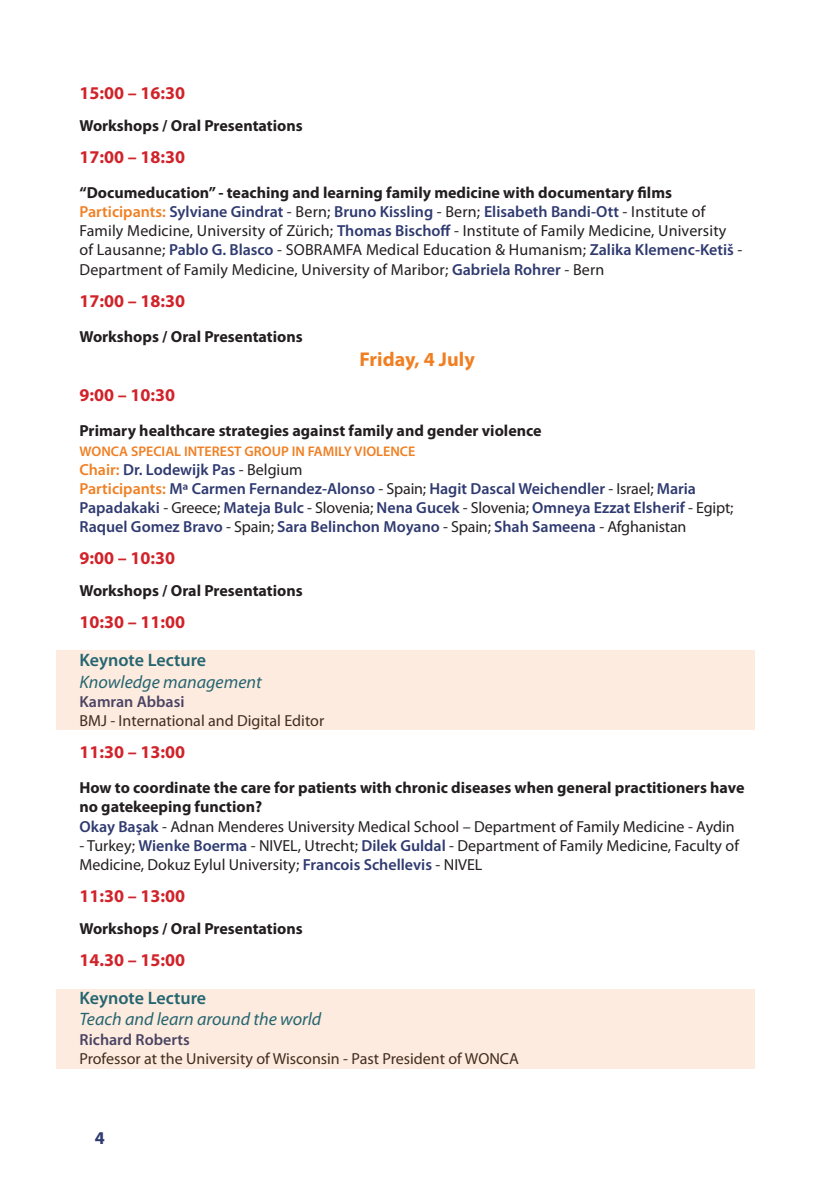
<style>
.page{position:relative;width:840px;height:1191px;background:#fff}
.page>*{position:absolute;margin:0;border:0;box-sizing:border-box;transform-origin:0 0}
.t1{font:700 20px "Myriad Pro";color:#f17f22}
.t2{font:700 18px "Myriad Pro";color:#d1232a}
.t3{font:italic 18px "Myriad Pro";color:#026180}
.t4{font:600 18px "Myriad Pro";color:#026180}
.t5{font:700 18px "Myriad Pro";color:#2f3a70}
.t6{font:16px/19.2px "Myriad Pro";color:#231f20}
.t7{font:700 16px/19.2px "Myriad Pro";color:#231f20}
.t8{font:600 16px/19.2px "Myriad Pro";color:#2f3a70}
.t9{font:600 14px "Myriad Pro";color:#f17f22}
.s1{font-weight:600;color:#f17f22}
.s2{font-weight:600;color:#2f3a70}
.s3{color:#f17f22}
.s4{font-weight:400;color:#231f20}
</style>
<div class="page">
<div style="left:56px;top:650px;width:698px;height:79px;background:#fcebde"></div>
<div style="left:56px;top:989px;width:698px;height:79px;background:#fcebde"></div>
<p class="t2" style="left:79px;top:81px;width:107px">15:00 – 16:30</p>
<p class="t7" style="left:79px;top:115px;width:225px">Workshops / Oral Presentations</p>
<p class="t2" style="left:79px;top:145px;width:107px">17:00 – 18:30</p>
<p class="t7" style="left:79px;top:182px;width:593px">“Documeducation” - teaching and learning family medicine with documentary films</p>
<p class="t6" style="left:79px;top:202px;width:664px"><span class="s1">Participants:</span> <span class="s2">Sylviane Gindrat</span> - Bern; <span class="s2">Bruno Kissling</span> - Bern; <span class="s2">Elisabeth Bandi-Ott</span> - Institute of Family Medicine, University of Zürich; <span class="s2">Thomas Bischoff</span> - Institute of Family Medicine, University of Lausanne; <span class="s2">Pablo G. Blasco</span> - SOBRAMFA Medical Education &amp; Humanism; <span class="s2">Zalika Klemenc-Ketiš</span> - Department of Family Medicine, University of Maribor; <span class="s2">Gabriela Rohrer</span> - Bern</p>
<p class="t2" style="left:79px;top:289px;width:107px">17:00 – 18:30</p>
<p class="t7" style="left:79px;top:326px;width:225px">Workshops / Oral Presentations</p>
<p class="t1" style="left:359px;top:346px;width:117px">Friday, 4 July</p>
<p class="t2" style="left:79px;top:383px;width:97px">9:00 – 10:30</p>
<p class="t7" style="left:79px;top:421px;width:463px">Primary healthcare strategies against family and gender violence</p>
<p class="t9" style="left:79px;top:442px;width:337px">WONCA SPECIAL INTEREST GROUP IN FAMILY VIOLENCE</p>
<p class="t8" style="left:79px;top:459px;width:224px"><span class="s3">Chair:</span> Dr. Lodewijk Pas <span class="s4">- Belgium</span></p>
<p class="t8" style="left:79px;top:478px;width:655px"><span class="s3">Participants:</span> Mª Carmen Fernandez-Alonso <span class="s4">- Spain;</span> Hagit Dascal Weichendler <span class="s4">- Israel;</span> Maria<br>Papadakaki <span class="s4">- Greece;</span> Mateja Bulc <span class="s4">- Slovenia;</span> Nena Gucek <span class="s4">- Slovenia;</span> Omneya Ezzat Elsherif <span class="s4">- Egipt;<br></span>Raquel Gomez Bravo <span class="s4">- Spain;</span> Sara Belinchon Moyano <span class="s4">- Spain;</span> Shah Sameena <span class="s4">- Afghanistan</span></p>
<p class="t2" style="left:79px;top:546px;width:97px">9:00 – 10:30</p>
<p class="t7" style="left:79px;top:581px;width:225px">Workshops / Oral Presentations</p>
<p class="t2" style="left:79px;top:610px;width:107px">10:30 – 11:00</p>
<p class="t4" style="left:79px;top:648px;width:128px">Keynote Lecture</p>
<p class="t3" style="left:79px;top:670px;width:184px">Knowledge management</p>
<p class="t8" style="left:79px;top:691px;width:106px">Kamran Abbasi</p>
<p class="t6" style="left:79px;top:711px;width:246px">BMJ - International and Digital Editor</p>
<p class="t2" style="left:79px;top:740px;width:107px">11:30 – 13:00</p>
<p class="t7" style="left:79px;top:777px;width:666px">How to coordinate the care for patients with chronic diseases when general practitioners have no gatekeeping function?</p>
<p class="t6" style="left:79px;top:816px;width:656px"><span class="s2">Okay Başak</span> - Adnan Menderes University Medical School – Department of Family Medicine - Aydin</p>
<p class="t6" style="left:79px;top:835px;width:660px">- Turkey; <span class="s2">Wienke Boerma</span> - NIVEL, Utrecht; <span class="s2">Dilek Guldal</span> - Department of Family Medicine, Faculty of<br>Medicine, Dokuz Eylul University; <span class="s2">Francois Schellevis</span> - NIVEL</p>
<p class="t2" style="left:79px;top:884px;width:107px">11:30 – 13:00</p>
<p class="t7" style="left:79px;top:918px;width:225px">Workshops / Oral Presentations</p>
<p class="t2" style="left:79px;top:948px;width:107px">14.30 – 15:00</p>
<p class="t4" style="left:79px;top:986px;width:128px">Keynote Lecture</p>
<p class="t3" style="left:79px;top:1008px;width:243px">Teach and learn around the world</p>
<p class="t8" style="left:79px;top:1029px;width:112px">Richard Roberts</p>
<p class="t6" style="left:79px;top:1048px;width:441px">Professor at the University of Wisconsin - Past President of WONCA</p>
<p class="t5" style="left:95px;top:1125px;width:11px">4</p>
</div>
